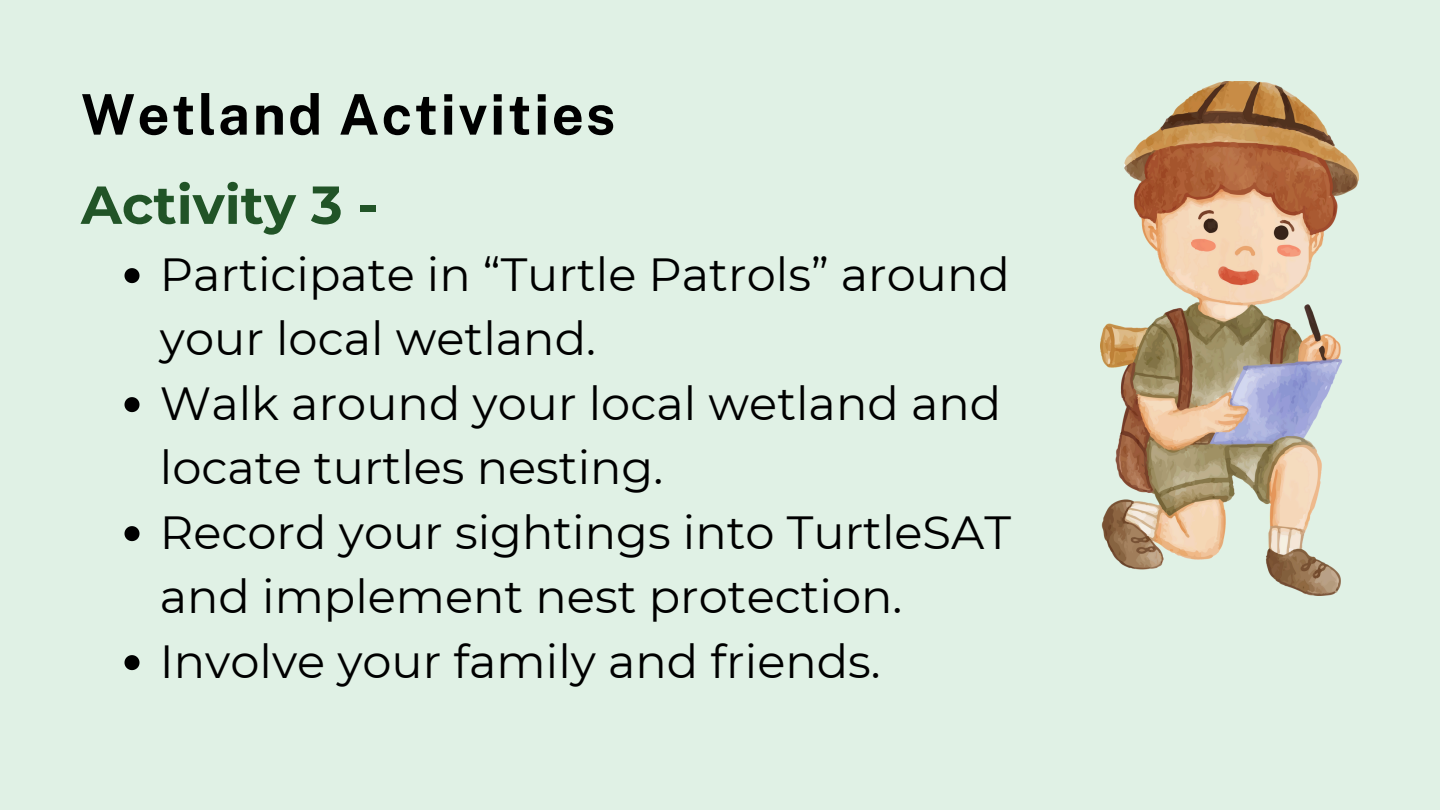
<style>
.page{position:relative;width:1440px;height:810px;background:#e0f1e5}
.page>*{position:absolute;margin:0;border:0;box-sizing:border-box;transform-origin:0 0}
.t1{font:700 56px "Public Sans";letter-spacing:.04em;color:#000}
.t2{font:700 53.4px "Montserrat";color:#215427}
.t3{font:46.4px/64.5px "Montserrat";color:#000}
</style>
<div class="page">
<svg style="left:124px;top:268px;width:16px;height:15px"></svg>
<svg style="left:124px;top:397px;width:16px;height:15px"></svg>
<svg style="left:124px;top:526px;width:16px;height:15px"></svg>
<svg style="left:124px;top:655px;width:16px;height:15px"></svg>
<img style="left:1101px;top:81px;width:258px;height:515px">
<p class="t1" style="left:81px;top:81px;width:536px">Wetland Activities</p>
<h1 class="t2" style="left:81px;top:172px;width:299px">Activity 3 -</h1>
<h1 class="t3" style="left:160px;top:242px;width:852px">Participate in “Turtle Patrols” around your local wetland.</h1>
<p class="t3" style="left:160px;top:371px;width:843px">Walk around your local wetland and locate turtles nesting.</p>
<p class="t3" style="left:160px;top:500px;width:853px">Record your sightings into TurtleSAT and implement nest protection.</p>
<p class="t3" style="left:160px;top:629px;width:722px">Involve your family and friends.</p>
</div>
